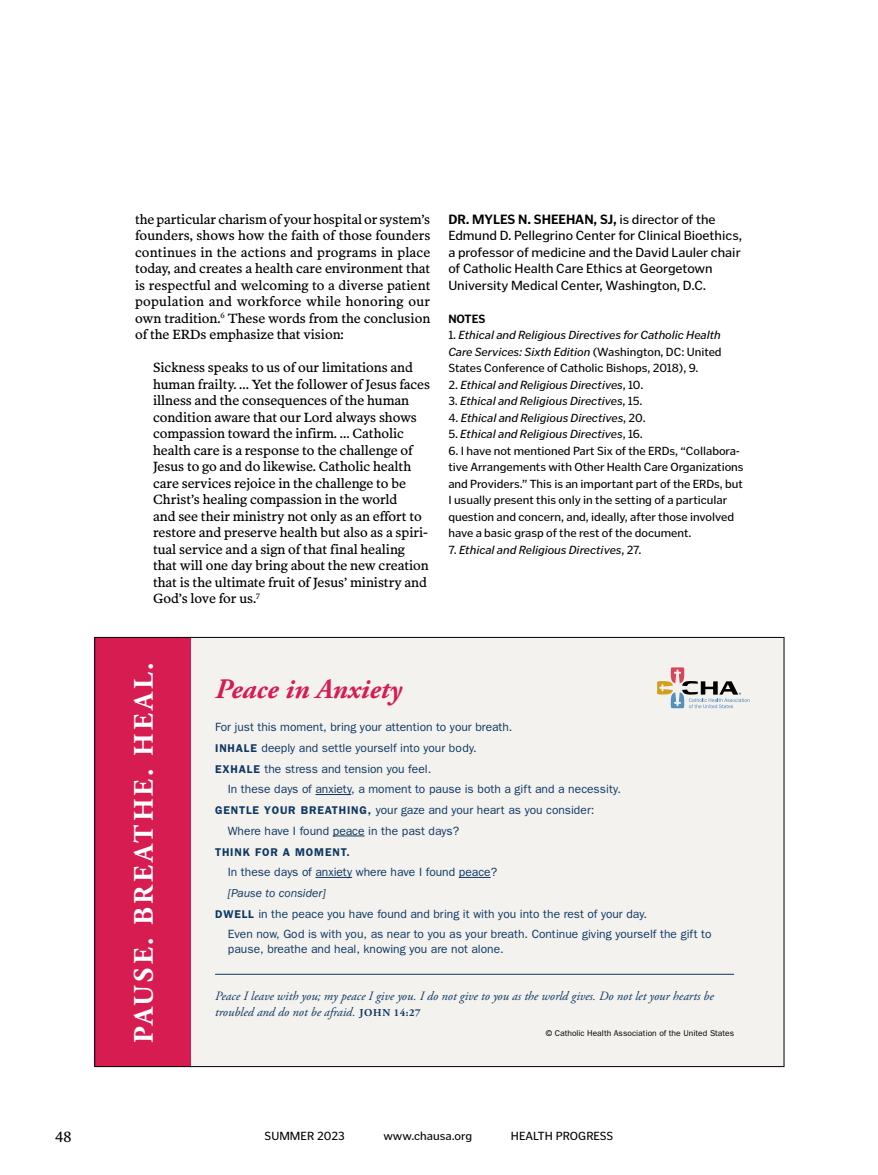
<style>
.page{position:relative;width:878px;height:1175px;background:#fff}
.page>*{position:absolute;margin:0;border:0;box-sizing:border-box;transform-origin:0 0}
.t1{font:700 28.2px "Adobe Garamond Pro";letter-spacing:.115em;color:#fff}
.t2{font:italic 700 28.2px "Adobe Garamond Pro";color:#d71c52}
.t3{font:15px "Poynter OS Text Three L";color:#000}
.t4{font:13.5px/16.5px "Poynter OS Text Three L";letter-spacing:-.005em;color:#000;text-align:justify}
.t5{font:13.5px/16.5px "Poynter Gothic Text";letter-spacing:-.005em;color:#000}
.t6{font:italic 12.75px/15.5px "Adobe Garamond Pro";color:#0e3862}
.t7{font:12px/20.7px "Franklin Gothic";color:#0e3862}
.t8{font:12px/16.5px "Poynter Gothic Text";letter-spacing:-.005em;color:#000}
.t9{font:italic 12px/16.5px "Poynter Gothic Text";letter-spacing:-.005em;color:#000;text-align:justify}
.t10{font:italic 12px "Franklin Gothic";color:#0e3862}
.t11{font:700 12px "Poynter Gothic Text";letter-spacing:-.005em;color:#000}
.t12{font:600 11.25px "Franklin Gothic";letter-spacing:.075em;color:#0e3862}
.t13{font:8.4px "Franklin Gothic";color:#000}
.s1{font-weight:700}
.s2{font-style:normal}
.s3{font-weight:600;font-size:11.25px}
.s4{font-weight:700;font-style:normal;font-size:10.5px}
</style>
<div class="page">
<div style="left:179px;top:637px;width:605px;height:429px;background:#f3f2ef"></div>
<svg style="left:657px;top:667px;width:92px;height:41px"></svg>
<div style="left:95px;top:637px;width:96px;height:429px;background:#d71c52"></div>
<hr style="left:315px;top:794px;width:36px;height:1px;background:#0e3862">
<hr style="left:333px;top:835px;width:31px;height:1px;background:#0e3862">
<hr style="left:315px;top:877px;width:37px;height:1px;background:#0e3862">
<hr style="left:459px;top:877px;width:31px;height:1px;background:#0e3862">
<hr style="left:215px;top:974px;width:519px;height:1px;background:#0e3862">
<p class="t4" style="left:135px;top:211px;width:297px">the particular charism of your hospital or system’s founders, shows how the faith of those founders continues in the actions and programs in place today, and creates a health care environment that is respectful and welcoming to a diverse patient population and workforce while honoring our own tradition.<sup>6</sup> These words from the conclusion of the ERDs emphasize that vision:</p>
<p class="t4" style="left:153px;top:359px;width:279px;text-align:left">Sickness speaks to us of our limitations and human frailty. … Yet the follower of Jesus faces illness and the consequences of the human condition aware that our Lord always shows compassion toward the infirm. … Catholic health care is a response to the challenge of Jesus to go and do likewise. Catholic health care services rejoice in the challenge to be Christ’s healing compassion in the world<br>and see their ministry not only as an effort to restore and preserve health but also as a spiri&shy;tual service and a sign of that final healing that will one day bring about the new creation that is the ultimate fruit of Jesus’ ministry and God’s love for us.<sup>7</sup></p>
<p class="t5" style="left:448px;top:211px;width:295px"><span class="s1">DR. MYLES N. SHEEHAN, SJ,</span> is director of the Edmund D. Pellegrino Center for Clinical Bioethics, a professor of medicine and the David Lauler chair of Catholic Health Care Ethics at Georgetown University Medical Center, Washington, D.C.</p>
<p class="t11" style="left:448px;top:311px;width:38px">NOTES</p>
<p class="t9" style="left:448px;top:327px;width:275px"><span class="s2">1.</span> Ethical and Religious Directives for Catholic Health Care Services: Sixth Edition <span class="s2">(Washington, DC: United States Conference of Catholic Bishops, 2018), 9.</span></p>
<p class="t9" style="left:448px;top:376px;width:196px"><span class="s2">2.</span> Ethical and Religious Directives<span class="s2">, 10.</span></p>
<p class="t9" style="left:448px;top:393px;width:195px"><span class="s2">3.</span> Ethical and Religious Directives<span class="s2">, 15.</span></p>
<p class="t9" style="left:448px;top:409px;width:199px"><span class="s2">4.</span> Ethical and Religious Directives<span class="s2">, 20.</span></p>
<p class="t9" style="left:448px;top:426px;width:196px"><span class="s2">5.</span> Ethical and Religious Directives<span class="s2">, 16.</span></p>
<p class="t8" style="left:448px;top:442px;width:297px">6. I have not mentioned Part Six of the ERDs, “Collabora&shy;tive Arrangements with Other Health Care Organizations and Providers.” This is an important part of the ERDs, but I usually present this only in the setting of a particular question and concern, and, ideally, after those involved have a basic grasp of the rest of the document.</p>
<p class="t9" style="left:448px;top:541px;width:195px"><span class="s2">7.</span> Ethical and Religious Directives<span class="s2">, 27.</span></p>
<h1 class="t1" style="left:127px;top:1042px;width:382px;rotate:-90deg">PAUSE. BREATHE. HEAL.</h1>
<h1 class="t2" style="left:215px;top:672px;width:188px">Peace in Anxiety</h1>
<p class="t7" style="left:215px;top:716px;width:299px">For just this moment, bring your attention to your breath.<br><span class="s3">INHALE</span> deeply and settle yourself into your body.<br><span class="s3">EXHALE</span> the stress and tension you feel.</p>
<p class="t7" style="left:228px;top:778px;width:395px">In these days of anxiety, a moment to pause is both a gift and a necessity.</p>
<p class="t7" style="left:215px;top:799px;width:381px"><span class="s3">GENTLE YOUR BREATHING,</span> your gaze and your heart as you consider:</p>
<p class="t7" style="left:228px;top:820px;width:233px">Where have I found peace in the past days?</p>
<p class="t12" style="left:215px;top:845px;width:136px">THINK FOR A MOMENT.</p>
<p class="t7" style="left:228px;top:861px;width:271px">In these days of anxiety where have I found peace?</p>
<p class="t10" style="left:228px;top:886px;width:99px">[Pause to consider]</p>
<p class="t7" style="left:215px;top:903px;width:433px"><span class="s3">DWELL</span> in the peace you have found and bring it with you into the rest of your day.</p>
<p class="t7" style="left:228px;top:923px;width:485px">Even now, God is with you, as near to you as your breath. Continue giving yourself the gift to</p>
<p class="t7" style="left:228px;top:938px;width:277px">pause, breathe and heal, knowing you are not alone.</p>
<p class="t6" style="left:215px;top:988px;width:500px">Peace I leave with you; my peace I give you. I do not give to you as the world gives. Do not let your hearts be troubled and do not be afraid. <span class="s4">JOHN 14:27</span></p>
<p class="t13" style="left:546px;top:1028px;width:190px">© Catholic Health Association of the United States</p>
<p class="t3" style="left:55px;top:1128px;width:18px">48</p>
<p class="t8" style="left:265px;top:1127px;width:82px">SUMMER 2023</p>
<p class="t8" style="left:383px;top:1127px;width:90px">www.chausa.org</p>
<p class="t8" style="left:511px;top:1127px;width:104px">HEALTH PROGRESS</p>
</div>
